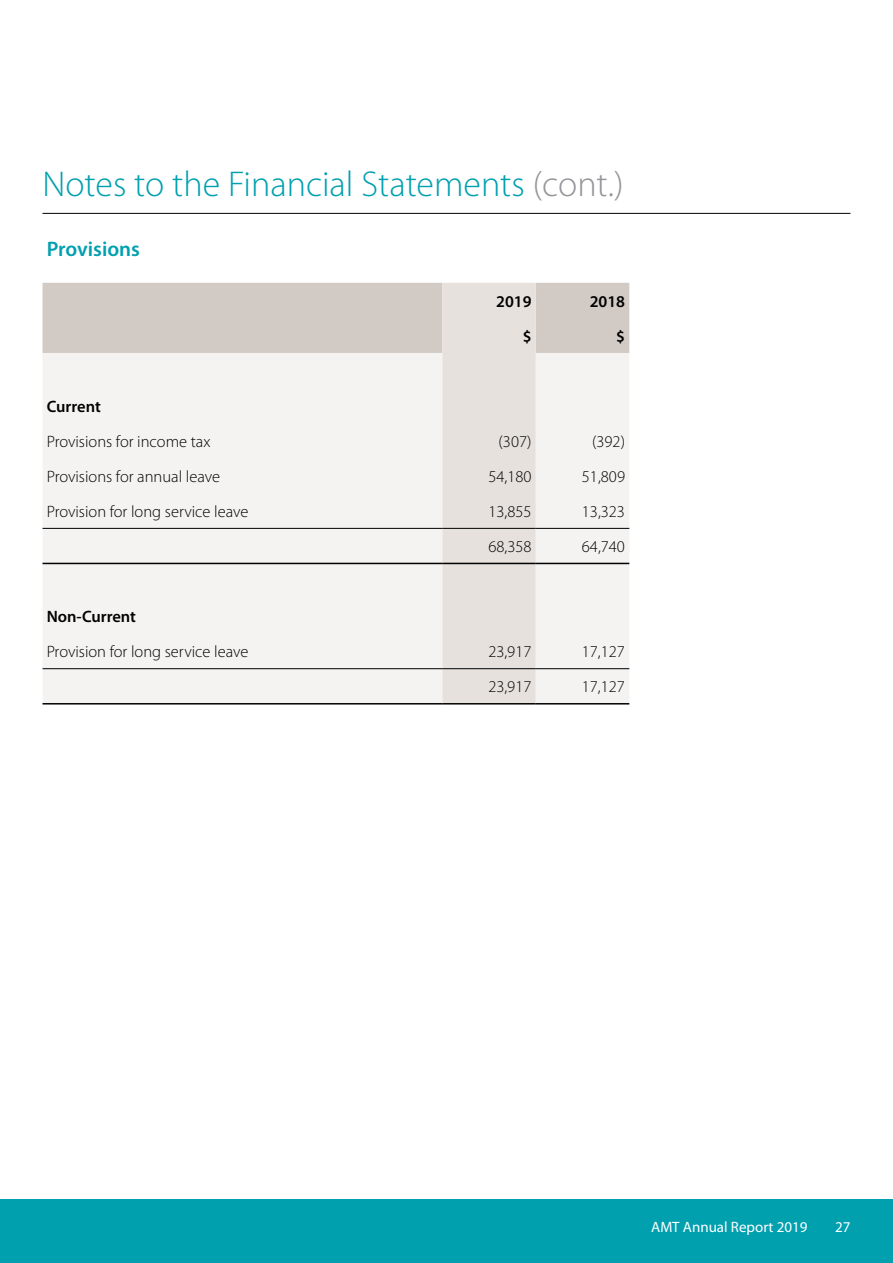
<style>
.page{position:relative;width:893px;height:1263px;background:#fff}
.page>*{position:absolute;margin:0;border:0;box-sizing:border-box;transform-origin:0 0}
.t1{font:300 36px "Myriad Pro";color:#00a0af}
.t2{font:600 21px "Myriad Pro";color:#00a0af}
.t3{font:300 16.5px "Myriad Pro";color:#000}
.t4{font:600 16.5px "Myriad Pro";color:#000}
.t5{font:15px "Myriad Pro";color:#fff}
.s1{color:#939598}
</style>
<div class="page">
<hr style="left:43px;top:213px;width:807px;height:1px;background:#000">
<div style="left:0;top:1199px;width:893px;height:64px;background:#00a0af"></div>
<svg style="left:43px;top:283px;width:586px;height:70px;background:#d5cdc8"></svg>
<svg style="left:43px;top:353px;width:586px;height:350px;fill:#f5f3f1"></svg>
<hr style="left:43px;top:528px;width:399px;height:1px;background:#000">
<hr style="left:442px;top:528px;width:94px;height:1px;background:#000">
<hr style="left:536px;top:528px;width:93px;height:1px;background:#000">
<hr style="left:43px;top:563px;width:399px;height:1px;background:#000">
<hr style="left:442px;top:563px;width:94px;height:1px;background:#000">
<hr style="left:536px;top:563px;width:93px;height:1px;background:#000">
<hr style="left:43px;top:668px;width:399px;height:1px;background:#000">
<hr style="left:442px;top:668px;width:94px;height:1px;background:#000">
<hr style="left:536px;top:668px;width:93px;height:1px;background:#000">
<hr style="left:43px;top:703px;width:399px;height:1px;background:#000">
<hr style="left:442px;top:703px;width:94px;height:1px;background:#000">
<hr style="left:536px;top:703px;width:93px;height:1px;background:#000">
<h1 class="t1" style="left:43px;top:162px;width:582px">Notes to the Financial Statements <span class="s1">(cont.)</span></h1>
<p class="t2" style="left:47px;top:236px;width:95px">Provisions</p>
<p class="t4" style="left:496px;top:290px;width:37px">2019</p>
<p class="t4" style="left:590px;top:290px;width:37px">2018</p>
<p class="t4" style="left:523px;top:326px;width:10px">$</p>
<p class="t4" style="left:616px;top:326px;width:10px">$</p>
<p class="t4" style="left:47px;top:396px;width:56px">Current</p>
<p class="t3" style="left:47px;top:431px;width:165px">Provisions for income tax</p>
<p class="t3" style="left:499px;top:431px;width:34px">(307)</p>
<p class="t3" style="left:592px;top:431px;width:34px">(392)</p>
<p class="t3" style="left:47px;top:466px;width:175px">Provisions for annual leave</p>
<p class="t3" style="left:488px;top:466px;width:45px">54,180</p>
<p class="t3" style="left:582px;top:466px;width:45px">51,809</p>
<p class="t3" style="left:47px;top:502px;width:203px">Provision for long service leave</p>
<p class="t3" style="left:488px;top:502px;width:45px">13,855</p>
<p class="t3" style="left:582px;top:502px;width:45px">13,323</p>
<p class="t3" style="left:488px;top:537px;width:45px">68,358</p>
<p class="t3" style="left:582px;top:537px;width:45px">64,740</p>
<p class="t4" style="left:47px;top:606px;width:91px">Non-Current</p>
<p class="t3" style="left:47px;top:642px;width:203px">Provision for long service leave</p>
<p class="t3" style="left:488px;top:642px;width:45px">23,917</p>
<p class="t3" style="left:582px;top:642px;width:45px">17,127</p>
<p class="t3" style="left:488px;top:677px;width:45px">23,917</p>
<p class="t3" style="left:582px;top:677px;width:45px">17,127</p>
<p class="t5" style="left:651px;top:1217px;width:158px">AMT Annual Report 2019</p>
<p class="t5" style="left:835px;top:1217px;width:17px">27</p>
</div>
